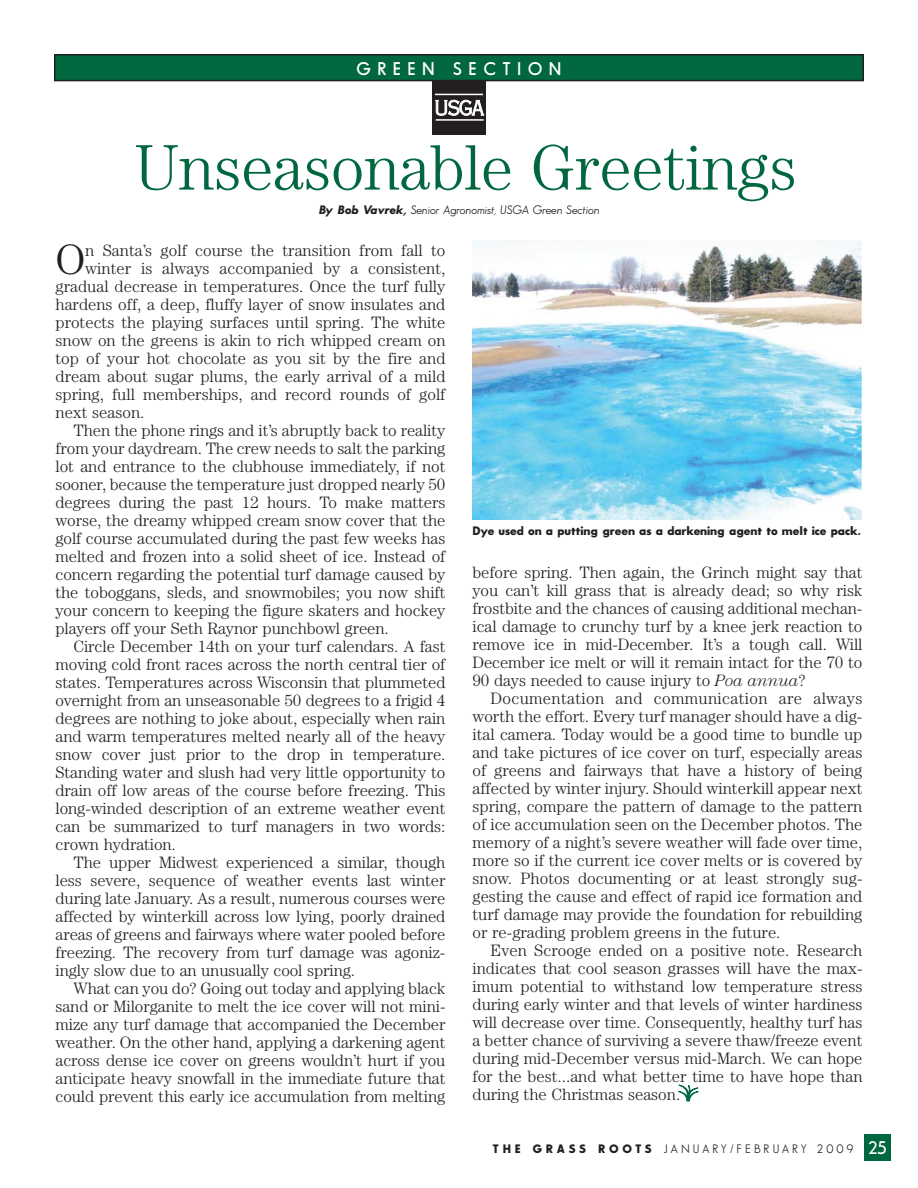
<style>
.page{position:relative;width:918px;height:1188px;background:#fff}
.page>*{position:absolute;margin:0;border:0;box-sizing:border-box;transform-origin:0 0}
.t1{font:300 64.5px "Century";letter-spacing:-.005em;color:#00673e}
.t2{font:300 42.6px "Century";color:#231f20}
.t3{font:600 18px "Sans Serif FLF";letter-spacing:.355em;color:#fff}
.t4{font:300 16.5px "Century";letter-spacing:-.005em;color:#231f20}
.t5{font:300 16.5px "Century";letter-spacing:.02em;color:#231f20}
.t6{font:700 12px "Sans Serif FLF";color:#231f20}
.t7{font:italic 12px "Sans Serif FLF";color:#231f20}
.t8{font:12px "Sans Serif FLF";letter-spacing:.235em;color:#231f20}
.s1{font-weight:700}
.s2{font-style:italic}
.s3{font-weight:600;font-size:18px;color:#fff}
</style>
<div class="page">
<div style="left:864px;top:1134px;width:27px;height:27px;background:#00673e"></div>
<svg style="left:678px;top:1085px;width:21px;height:16px"></svg>
<div style="left:432px;top:81px;width:54px;height:54px;background:#231f20"></div>
<svg style="left:435px;top:99px;width:49px;height:17px"></svg>
<hr style="left:435px;top:94px;width:48px;height:1px;background:#fff">
<hr style="left:436px;top:119px;width:48px;height:2px;background:#fff">
<div style="left:55px;top:55px;width:808px;height:26px;background:#00673e"></div>
<div style="left:54px;top:54px;width:810px;height:27px;border:2px solid #231f20"></div>
<img style="left:473px;top:241px;width:389px;height:279px">
<p class="t3" style="left:357px;top:61px;width:206px">GREEN SECTION</p>
<p class="t1" style="left:135px;top:145px;width:664px">Unseasonable Greetings</p>
<p class="t7" style="left:318px;top:205px;width:283px"><span class="s1">By Bob Vavrek,</span> Senior Agronomist, USGA Green Section</p>
<p class="t2" style="left:55px;top:245px;width:31px">O</p>
<p class="t4" style="left:85px;top:244px;width:362px">n Santa’s golf course the transition from fall to</p>
<p class="t4" style="left:85px;top:262px;width:362px">winter is always accompanied by a consistent,</p>
<p class="t4" style="left:56px;top:280px;width:391px">gradual decrease in temperatures. Once the turf fully</p>
<p class="t4" style="left:56px;top:298px;width:391px">hardens off, a deep, fluffy layer of snow insulates and</p>
<p class="t4" style="left:56px;top:316px;width:392px">protects the playing surfaces until spring. The white</p>
<p class="t4" style="left:56px;top:334px;width:392px">snow on the greens is akin to rich whipped cream on</p>
<p class="t4" style="left:56px;top:352px;width:392px">top of your hot chocolate as you sit by the fire and</p>
<p class="t4" style="left:56px;top:370px;width:392px">dream about sugar plums, the early arrival of a mild</p>
<p class="t4" style="left:56px;top:388px;width:392px">spring, full memberships, and record rounds of golf</p>
<p class="t4" style="left:56px;top:406px;width:91px">next season.</p>
<p class="t4" style="left:74px;top:424px;width:373px">Then the phone rings and it’s abruptly back to reality</p>
<p class="t4" style="left:56px;top:442px;width:391px">from your daydream. The crew needs to salt the parking</p>
<p class="t4" style="left:56px;top:460px;width:392px">lot and entrance to the clubhouse immediately, if not</p>
<p class="t4" style="left:56px;top:478px;width:391px">sooner, because the temperature just dropped nearly 50</p>
<p class="t4" style="left:56px;top:496px;width:391px">degrees during the past 12 hours. To make matters</p>
<p class="t4" style="left:56px;top:514px;width:391px">worse, the dreamy whipped cream snow cover that the</p>
<p class="t4" style="left:56px;top:532px;width:391px">golf course accumulated during the past few weeks has</p>
<p class="t4" style="left:56px;top:550px;width:392px">melted and frozen into a solid sheet of ice. Instead of</p>
<p class="t4" style="left:56px;top:568px;width:391px">concern regarding the potential turf damage caused by</p>
<p class="t4" style="left:56px;top:586px;width:392px">the toboggans, sleds, and snowmobiles; you now shift</p>
<p class="t4" style="left:56px;top:604px;width:391px">your concern to keeping the figure skaters and hockey</p>
<p class="t4" style="left:56px;top:622px;width:335px">players off your Seth Raynor punchbowl green.</p>
<p class="t4" style="left:74px;top:640px;width:373px">Circle December 14th on your turf calendars. A fast</p>
<p class="t4" style="left:56px;top:658px;width:391px">moving cold front races across the north central tier of</p>
<p class="t4" style="left:56px;top:676px;width:392px">states. Temperatures across Wisconsin that plummeted</p>
<p class="t4" style="left:56px;top:694px;width:391px">overnight from an unseasonable 50 degrees to a frigid 4</p>
<p class="t4" style="left:56px;top:712px;width:391px">degrees are nothing to joke about, especially when rain</p>
<p class="t4" style="left:56px;top:730px;width:391px">and warm temperatures melted nearly all of the heavy</p>
<p class="t4" style="left:56px;top:748px;width:392px">snow cover just prior to the drop in temperature.</p>
<p class="t4" style="left:56px;top:766px;width:392px">Standing water and slush had very little opportunity to</p>
<p class="t4" style="left:56px;top:784px;width:391px">drain off low areas of the course before freezing. This</p>
<p class="t4" style="left:56px;top:802px;width:391px">long-winded description of an extreme weather event</p>
<p class="t4" style="left:56px;top:820px;width:391px">can be summarized to turf managers in two words:</p>
<p class="t4" style="left:56px;top:838px;width:122px">crown hydration.</p>
<p class="t4" style="left:74px;top:856px;width:373px">The upper Midwest experienced a similar, though</p>
<p class="t4" style="left:56px;top:874px;width:391px">less severe, sequence of weather events last winter</p>
<p class="t4" style="left:56px;top:892px;width:391px">during late January. As a result, numerous courses were</p>
<p class="t4" style="left:56px;top:910px;width:391px">affected by winterkill across low lying, poorly drained</p>
<p class="t4" style="left:56px;top:928px;width:391px">areas of greens and fairways where water pooled before</p>
<p class="t4" style="left:56px;top:946px;width:391px">freezing. The recovery from turf damage was agoniz-</p>
<p class="t4" style="left:56px;top:964px;width:301px">ingly slow due to an unusually cool spring.</p>
<p class="t4" style="left:74px;top:982px;width:373px">What can you do? Going out today and applying black</p>
<p class="t4" style="left:56px;top:1000px;width:392px">sand or Milorganite to melt the ice cover will not mini-</p>
<p class="t4" style="left:56px;top:1018px;width:391px">mize any turf damage that accompanied the December</p>
<p class="t4" style="left:56px;top:1036px;width:391px">weather. On the other hand, applying a darkening agent</p>
<p class="t4" style="left:56px;top:1054px;width:391px">across dense ice cover on greens wouldn’t hurt if you</p>
<p class="t4" style="left:56px;top:1072px;width:391px">anticipate heavy snowfall in the immediate future that</p>
<p class="t4" style="left:56px;top:1090px;width:391px">could prevent this early ice accumulation from melting</p>
<p class="t6" style="left:472px;top:526px;width:390px">Dye used on a putting green as a darkening agent to melt ice pack.</p>
<p class="t4" style="left:472px;top:567px;width:391px">before spring. Then again, the Grinch might say that</p>
<p class="t4" style="left:472px;top:585px;width:392px">you can’t kill grass that is already dead; so why risk</p>
<p class="t4" style="left:472px;top:603px;width:391px">frostbite and the chances of causing additional mechan-</p>
<p class="t4" style="left:472px;top:621px;width:391px">ical damage to crunchy turf by a knee jerk reaction to</p>
<p class="t4" style="left:472px;top:639px;width:392px">remove ice in mid-December. It’s a tough call. Will</p>
<p class="t4" style="left:472px;top:657px;width:391px">December ice melt or will it remain intact for the 70 to</p>
<p class="t4" style="left:472px;top:675px;width:335px">90 days needed to cause injury to <span class="s2">Poa annua</span>?</p>
<p class="t5" style="left:491px;top:693px;width:373px">Documentation and communication are always</p>
<p class="t4" style="left:472px;top:711px;width:391px">worth the effort. Every turf manager should have a dig-</p>
<p class="t4" style="left:472px;top:729px;width:392px">ital camera. Today would be a good time to bundle up</p>
<p class="t4" style="left:472px;top:747px;width:392px">and take pictures of ice cover on turf, especially areas</p>
<p class="t4" style="left:472px;top:765px;width:392px">of greens and fairways that have a history of being</p>
<p class="t4" style="left:472px;top:783px;width:392px">affected by winter injury. Should winterkill appear next</p>
<p class="t4" style="left:472px;top:801px;width:392px">spring, compare the pattern of damage to the pattern</p>
<p class="t4" style="left:472px;top:819px;width:392px">of ice accumulation seen on the December photos. The</p>
<p class="t4" style="left:472px;top:837px;width:392px">memory of a night’s severe weather will fade over time,</p>
<p class="t4" style="left:472px;top:855px;width:391px">more so if the current ice cover melts or is covered by</p>
<p class="t4" style="left:472px;top:873px;width:392px">snow. Photos documenting or at least strongly sug-</p>
<p class="t4" style="left:472px;top:891px;width:391px">gesting the cause and effect of rapid ice formation and</p>
<p class="t4" style="left:472px;top:909px;width:392px">turf damage may provide the foundation for rebuilding</p>
<p class="t4" style="left:472px;top:927px;width:310px">or re-grading problem greens in the future.</p>
<p class="t4" style="left:491px;top:945px;width:373px">Even Scrooge ended on a positive note. Research</p>
<p class="t4" style="left:472px;top:963px;width:392px">indicates that cool season grasses will have the max-</p>
<p class="t4" style="left:472px;top:981px;width:392px">imum potential to withstand low temperature stress</p>
<p class="t4" style="left:472px;top:999px;width:392px">during early winter and that levels of winter hardiness</p>
<p class="t4" style="left:472px;top:1017px;width:392px">will decrease over time. Consequently, healthy turf has</p>
<p class="t4" style="left:472px;top:1035px;width:391px">a better chance of surviving a severe thaw/freeze event</p>
<p class="t4" style="left:472px;top:1053px;width:391px">during mid-December versus mid-March. We can hope</p>
<p class="t4" style="left:472px;top:1071px;width:392px">for the best...and what better time to have hope than</p>
<p class="t4" style="left:472px;top:1089px;width:209px">during the Christmas season.</p>
<p class="t8" style="left:492px;top:1144px;width:397px"><span class="s1">THE GRASS ROOTS</span> JANUARY/FEBRUARY 2009 <span class="s3">25</span></p>
</div>
